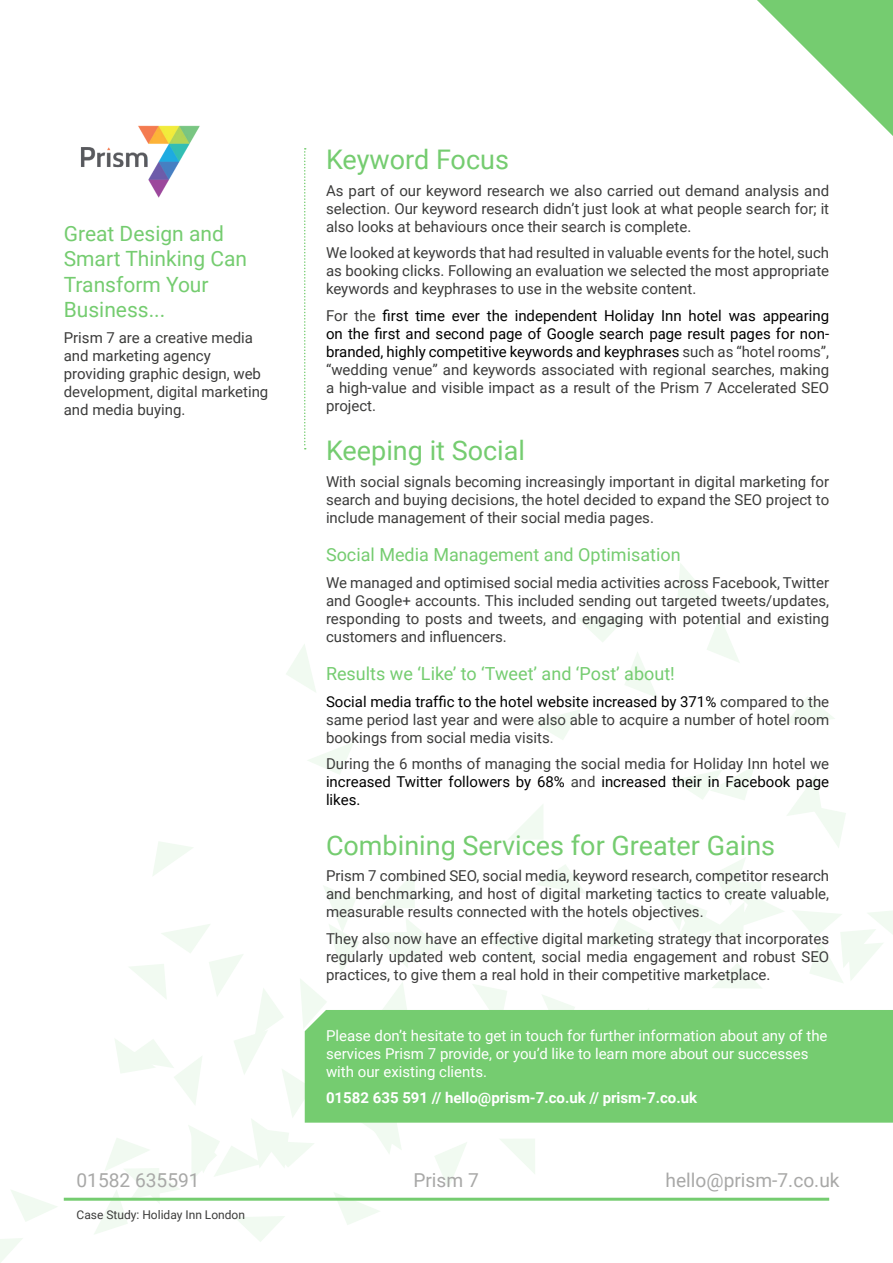
<style>
.page{position:relative;width:893px;height:1263px;background:#fff}
.page>*{position:absolute;margin:0;border:0;box-sizing:border-box;transform-origin:0 0}
.t1{font:27px "Roboto";color:#75cc70}
.t2{font:21px/25.2px "Roboto";color:#75cc70}
.t3{font:19.2px "Roboto";color:#a8a8a7}
.t4{font:18px "Roboto";color:#75cc70}
.t5{font:15px/18px "Roboto";color:#3c3c3b;text-align:justify}
.t6{font:15px/18px "Roboto";color:#000;text-align:justify}
.t7{font:15px/18px "Roboto";color:#fff}
.t8{font:700 15px "Roboto";color:#fff}
.t9{font:12px "Roboto";color:#3c3c3b}
.s1{color:#3c3c3b}
.s2{color:#000}
</style>
<div class="page">
<svg style="left:0;top:1238px;width:23px;height:25px"></svg>
<svg style="left:11px;top:1190px;width:46px;height:31px"></svg>
<svg style="left:678px;top:563px;width:34px;height:38px"></svg>
<svg style="left:93px;top:617px;width:800px;height:625px"></svg>
<hr style="left:64px;top:1198px;width:765px;height:3px;background:#75cc70">
<svg style="left:757px;top:0;width:136px;height:136px"></svg>
<div style="left:305px;top:1010px;width:588px;height:113px;background:#75cc70"></div>
<svg style="left:304px;top:148px;width:2px;height:301px"></svg>
<img style="left:81px;top:125px;width:119px;height:73px">
<h2 class="t2" style="left:64px;top:220px;width:185px">Great Design and<br>Smart Thinking Can<br>Transform Your<br>Business...</h2>
<p class="t5" style="left:64px;top:328px;width:206px;text-align:left">Prism 7 are a creative media and marketing agency providing graphic design, web development, digital marketing and media buying.</p>
<h1 class="t1" style="left:326px;top:141px;width:184px">Keyword Focus</h1>
<p class="t5" style="left:326px;top:181px;width:505px">As part of our keyword research we also carried out demand analysis and selection. Our keyword research didn’t just look at what people search for; it also looks at behaviours once their search is complete.</p>
<p class="t5" style="left:326px;top:243px;width:505px">We looked at keywords that had resulted in valuable events for the hotel, such as booking clicks. Following an evaluation we selected the most appropriate keywords and keyphrases to use in the website content.</p>
<p class="t6" style="left:326px;top:306px;width:505px"><span class="s1">For the</span> first time ever the independent Holiday Inn hotel was appearing on the first and second page of Google search page result pages for non&shy;branded, highly competitive keywords and keyphrases <span class="s1">such as “hotel rooms”, “wedding venue” and keywords associated with regional searches, making a high-value and visible impact as a result of the Prism 7 Accelerated SEO project.</span></p>
<h1 class="t1" style="left:326px;top:431px;width:201px">Keeping it Social</h1>
<p class="t5" style="left:326px;top:472px;width:505px">With social signals becoming increasingly important in digital marketing for search and buying decisions, the hotel decided to expand the SEO project to include management of their social media pages.</p>
<p class="t4" style="left:326px;top:542px;width:356px">Social Media Management and Optimisation</p>
<p class="t5" style="left:326px;top:573px;width:505px">We managed and optimised social media activities across Facebook, Twitter and Google+ accounts. This included sending out targeted tweets/updates, responding to posts and tweets, and engaging with potential and existing customers and influencers.</p>
<p class="t4" style="left:326px;top:661px;width:350px">Results we ‘Like’ to ‘Tweet’ and ‘Post’ about!</p>
<p class="t5" style="left:326px;top:692px;width:505px"><span class="s2">Social media traffic to the hotel website increased by 371%</span> compared to the same period last year and were also able to acquire a number of hotel room bookings from social media visits.</p>
<p class="t6" style="left:326px;top:754px;width:505px"><span class="s1">During the 6 months of managing the social media for Holiday Inn hotel we </span>increased Twitter followers by 68% <span class="s1">and</span> increased their in Facebook page likes.</p>
<h1 class="t1" style="left:326px;top:826px;width:451px">Combining Services for Greater Gains</h1>
<p class="t5" style="left:326px;top:866px;width:505px">Prism 7 combined SEO, social media, keyword research, competitor research and benchmarking, and host of digital marketing tactics to create valuable, measurable results connected with the hotels objectives.</p>
<p class="t5" style="left:326px;top:929px;width:505px">They also now have an effective digital marketing strategy that incorporates regularly updated web content, social media engagement and robust SEO practices, to give them a real hold in their competitive marketplace.</p>
<p class="t7" style="left:326px;top:1026px;width:503px">Please don’t hesitate to get in touch for further information about any of the services Prism 7 provide, or you’d like to learn more about our successes with our existing clients.</p>
<p class="t8" style="left:326px;top:1087px;width:373px">01582 635 591 // hello@prism-7.co.uk // prism-7.co.uk</p>
<p class="t3" style="left:77px;top:1167px;width:125px">01582 635591</p>
<p class="t3" style="left:413px;top:1167px;width:67px">Prism 7</p>
<p class="t3" style="left:665px;top:1167px;width:176px">hello@prism-7.co.uk</p>
<p class="t9" style="left:77px;top:1206px;width:170px">Case Study: Holiday Inn London</p>
</div>
